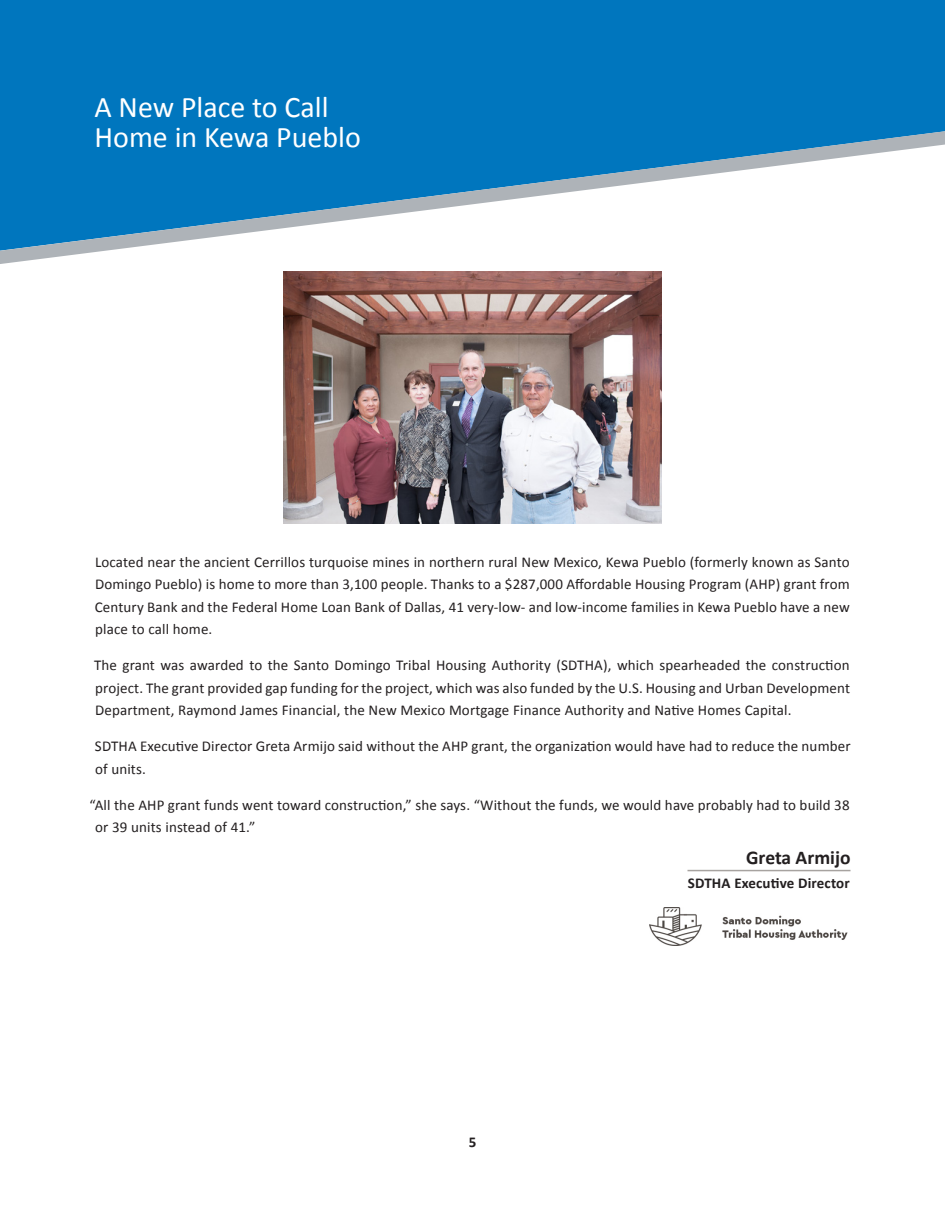
<style>
.page{position:relative;width:945px;height:1215px;background:#fff}
.page>*{position:absolute;margin:0;border:0;box-sizing:border-box;transform-origin:0 0}
.t1{font:30px "Calibri";color:#fff}
.t2{font:700 19.5px "Calibri";color:#231f20}
.t3{font:15px/22.5px "Calibri";letter-spacing:.01em;color:#231f20;text-align:justify}
.t4{font:700 15px "Calibri";letter-spacing:.01em;color:#231f20}
</style>
<div class="page">
<div style="left:0;top:0;width:945px;height:131px;background:#0076be"></div>
<svg style="left:0;top:131px;width:945px;height:133px"></svg>
<hr style="left:688px;top:870px;width:163px;height:1px;background:#a7a3a0">
<img style="left:283px;top:272px;width:379px;height:252px">
<img style="left:650px;top:908px;width:198px;height:38px">
<p class="t1" style="left:94px;top:88px;width:236px">A New Place to Call</p>
<p class="t1" style="left:94px;top:118px;width:268px">Home in Kewa Pueblo</p>
<p class="t3" style="left:95px;top:551px;width:757px">Located near the ancient Cerrillos turquoise mines in northern rural New Mexico, Kewa Pueblo (formerly known as Santo Domingo Pueblo) is home to more than 3,100 people. Thanks to a $287,000 Affordable Housing Program (AHP) grant from Century Bank and the Federal Home Loan Bank of Dallas, 41 very-low- and low-income families in Kewa Pueblo have a new place to call home.</p>
<p class="t3" style="left:94px;top:654px;width:758px">The grant was awarded to the Santo Domingo Tribal Housing Authority (SDTHA), which spearheaded the construction project. The grant provided gap funding for the project, which was also funded by the U.S. Housing and Urban Development Department, Raymond James Financial, the New Mexico Mortgage Finance Authority and Native Homes Capital.</p>
<p class="t3" style="left:95px;top:735px;width:757px">SDTHA Executive Director Greta Armijo said without the AHP grant, the organization would have had to reduce the number of units.</p>
<p class="t3" style="left:95px;top:794px;width:756px;text-indent:-5px">“All the AHP grant funds went toward construction,” she says. “Without the funds, we would have probably had to build 38 or 39 units instead of 41.”</p>
<p class="t2" style="left:746px;top:845px;width:106px">Greta Armijo</p>
<p class="t4" style="left:688px;top:874px;width:163px">SDTHA Executive Director</p>
<p class="t4" style="left:469px;top:1132px;width:9px">5</p>
</div>
